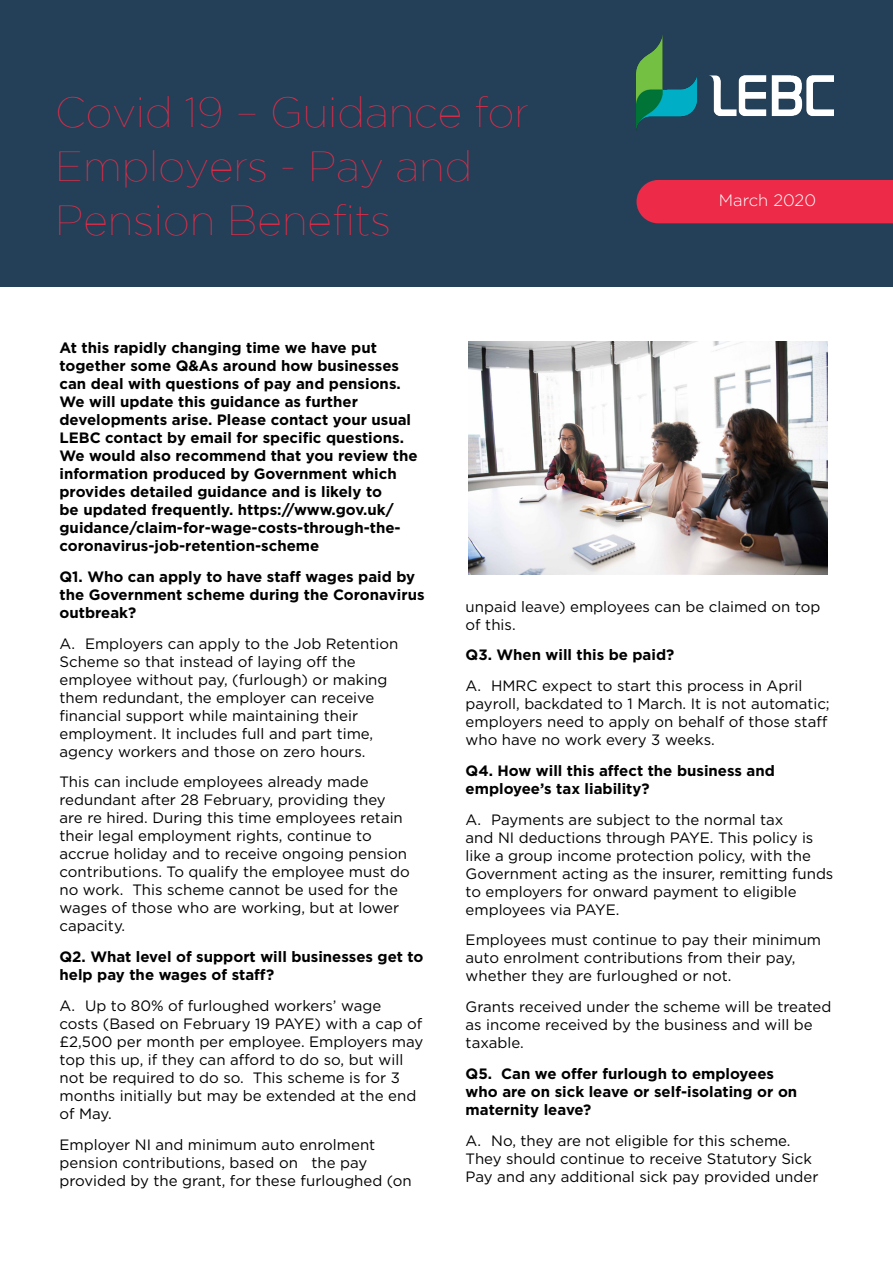
<style>
.page{position:relative;width:893px;height:1263px;background:#fff}
.page>*{position:absolute;margin:0;border:0;box-sizing:border-box;transform-origin:0 0}
.Heading_-_H1{font:100 42px/54px "Gotham";color:#ed2a47}
.Body_headings_-_H3{font:300 16.5px "Gotham";color:#fff}
.Body_-_Text{font:15px/18px "Gotham";color:#000001}
.Body_-_Text-2{font:700 15px/18px "Gotham";color:#000001}
</style>
<div class="page">
<div style="left:0;top:0;width:893px;height:286px;background:#244058"></div>
<img style="left:636px;top:35px;width:197px;height:95px">
<div style="left:636px;top:180px;width:257px;height:43px;background:#ed2a47"></div>
<img style="left:469px;top:341px;width:359px;height:233px">
<p class="Heading_-_H1" style="left:55px;top:85px;width:475px">Covid 19 – Guidance for<br>Employers - Pay and<br>Pension Benefits</p>
<p class="Body_headings_-_H3" style="left:719px;top:189px;width:99px">March 2020</p>
<p class="Body_-_Text-2" style="left:60px;top:339px;width:360px">At this rapidly changing time we have put together some Q&amp;As around how businesses can deal with questions of pay and pensions.<br>We will update this guidance as further developments arise. Please contact your usual LEBC contact by email for specific questions.<br>We would also recommend that you review the information produced by Government which provides detailed guidance and is likely to<br>be updated frequently. https://www.gov.uk/ guidance/claim-for-wage-costs-through-the&shy;coronavirus-job-retention-scheme</p>
<p class="Body_-_Text-2" style="left:60px;top:567px;width:366px">Q1. Who can apply to have staff wages paid by the Government scheme during the Coronavirus outbreak?</p>
<p class="Body_-_Text" style="left:60px;top:634px;width:340px">A. Employers can apply to the Job Retention Scheme so that instead of laying off the employee without pay, (furlough) or making them redundant, the employer can receive financial support while maintaining their employment. It includes full and part time, agency workers and those on zero hours.</p>
<p class="Body_-_Text" style="left:60px;top:773px;width:352px">This can include employees already made redundant after 28 February, providing they are re hired. During this time employees retain their legal employment rights, continue to accrue holiday and to receive ongoing pension contributions. To qualify the employee must do no work. This scheme cannot be used for the wages of those who are working, but at lower capacity.</p>
<p class="Body_-_Text-2" style="left:60px;top:948px;width:366px">Q2. What level of support will businesses get to help pay the wages of staff?</p>
<p class="Body_-_Text" style="left:60px;top:996px;width:365px">A. Up to 80% of furloughed workers’ wage costs (Based on February 19 PAYE) with a cap of £2,500 per month per employee. Employers may top this up, if they can afford to do so, but will not be required to do so. This scheme is for 3 months initially but may be extended at the end of May.</p>
<p class="Body_-_Text" style="left:60px;top:1135px;width:354px">Employer NI and minimum auto enrolment pension contributions, based on the pay provided by the grant, for these furloughed (on</p>
<p class="Body_-_Text" style="left:466px;top:597px;width:356px">unpaid leave) employees can be claimed on top of this.</p>
<p class="Body_-_Text-2" style="left:466px;top:646px;width:210px">Q3. When will this be paid?</p>
<p class="Body_-_Text" style="left:466px;top:676px;width:366px">A. HMRC expect to start this process in April payroll, backdated to 1 March. It is not automatic; employers need to apply on behalf of those staff who have no work every 3 weeks.</p>
<p class="Body_-_Text-2" style="left:466px;top:761px;width:311px">Q4. How will this affect the business and employee’s tax liability?</p>
<p class="Body_-_Text" style="left:466px;top:810px;width:369px">A. Payments are subject to the normal tax<br>and NI deductions through PAYE. This policy is like a group income protection policy, with the Government acting as the insurer, remitting funds to employers for onward payment to eligible employees via PAYE.</p>
<p class="Body_-_Text" style="left:466px;top:931px;width:357px">Employees must continue to pay their minimum auto enrolment contributions from their pay, whether they are furloughed or not.</p>
<p class="Body_-_Text" style="left:466px;top:997px;width:367px">Grants received under the scheme will be treated as income received by the business and will be taxable.</p>
<p class="Body_-_Text-2" style="left:466px;top:1064px;width:333px">Q5. Can we offer furlough to employees who are on sick leave or self-isolating or on maternity leave?</p>
<p class="Body_-_Text" style="left:466px;top:1131px;width:354px">A. No, they are not eligible for this scheme.<br>They should continue to receive Statutory Sick<br>Pay and any additional sick pay provided under</p>
</div>
